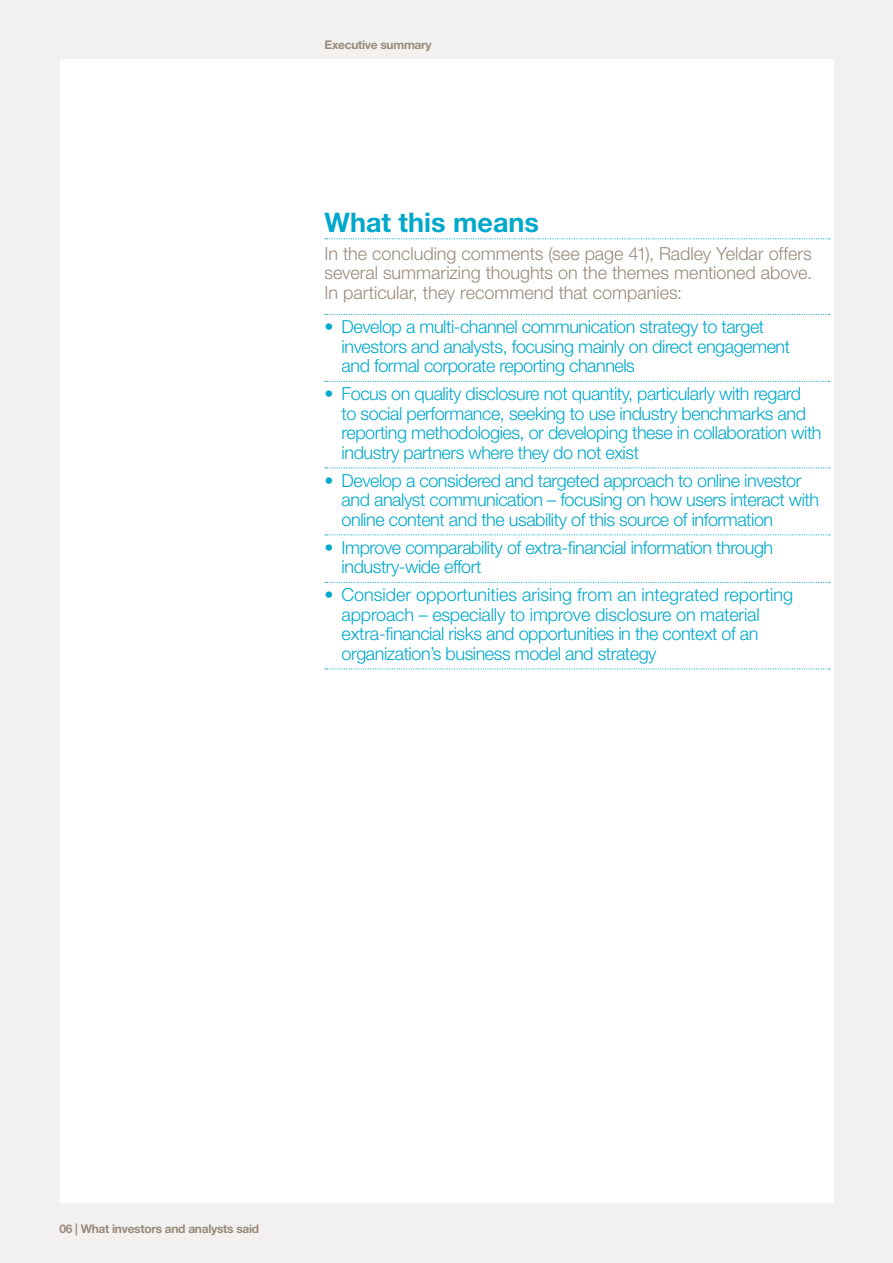
<style>
.page{position:relative;width:893px;height:1263px;background:#f3f1ef}
.page>*{position:absolute;margin:0;border:0;box-sizing:border-box;transform-origin:0 0}
.t1{font:700 27px "Helvetica Neue LT Std";color:#00a9cc}
.t2{font:300 18px/19.5px "Helvetica Neue LT Std";letter-spacing:-.025em;color:#00a9cc}
.t3{font:300 18px/19.5px "Helvetica Neue LT Std";color:#998b7d;text-align:justify}
.t4{font:700 12px "Helvetica Neue LT Std";letter-spacing:-.025em;color:#998b7d}
</style>
<div class="page">
<div style="left:60px;top:60px;width:773px;height:1143px;background:#fff"></div>
<svg style="left:325px;top:238px;width:505px;height:1px"></svg>
<svg style="left:325px;top:314px;width:505px;height:1px"></svg>
<svg style="left:325px;top:381px;width:505px;height:1px"></svg>
<svg style="left:325px;top:467px;width:505px;height:1px"></svg>
<svg style="left:325px;top:534px;width:505px;height:1px"></svg>
<svg style="left:325px;top:582px;width:505px;height:1px"></svg>
<svg style="left:325px;top:668px;width:505px;height:1px"></svg>
<p class="t4" style="left:325px;top:37px;width:109px">Executive summary</p>
<h1 class="t1" style="left:325px;top:206px;width:216px">What this means</h1>
<p class="t3" style="left:325px;top:243px;width:489px">In the concluding comments (see page 41), Radley Yeldar offers several summarizing thoughts on the themes mentioned above.<br>In particular, they recommend that companies:</p>
<p class="t2" style="left:342px;top:317px;width:450px;text-indent:-17px">• Develop a multi-channel communication strategy to target investors and analysts, focusing mainly on direct engagement and formal corporate reporting channels</p>
<p class="t2" style="left:342px;top:384px;width:481px;text-indent:-17px">• Focus on quality disclosure not quantity, particularly with regard<br>to social performance, seeking to use industry benchmarks and reporting methodologies, or developing these in collaboration with industry partners where they do not exist</p>
<p class="t2" style="left:342px;top:470px;width:479px;text-indent:-17px">• Develop a considered and targeted approach to online investor and analyst communication – focusing on how users interact with online content and the usability of this source of information</p>
<p class="t2" style="left:342px;top:537px;width:433px;text-indent:-17px">• Improve comparability of extra-financial information through industry-wide effort</p>
<p class="t2" style="left:342px;top:585px;width:453px;text-indent:-17px">• Consider opportunities arising from an integrated reporting approach – especially to improve disclosure on material extra‑financial risks and opportunities in the context of an organization’s business model and strategy</p>
<p class="t4" style="left:60px;top:1221px;width:201px">06 | What investors and analysts said</p>
</div>
